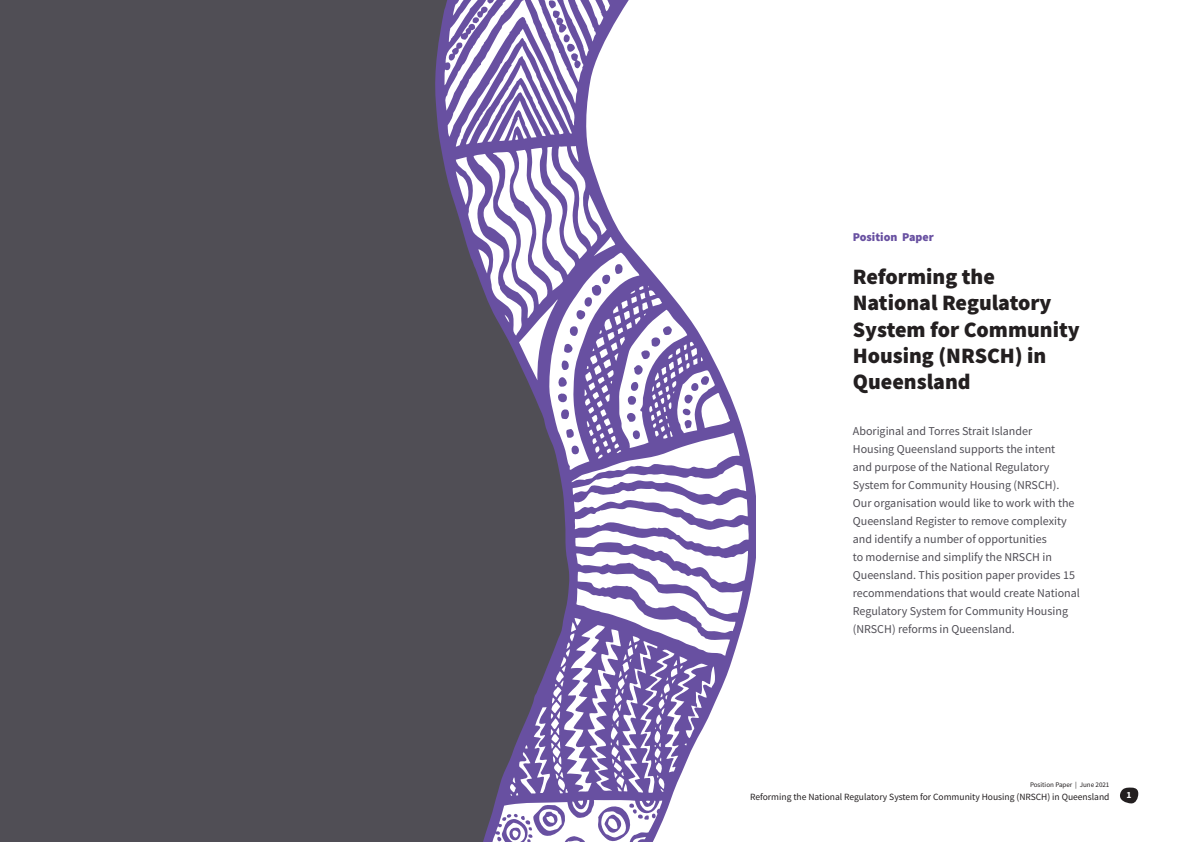
<style>
.page{position:relative;width:1191px;height:842px;background:#fff}
.page>*{position:absolute;margin:0;border:0;box-sizing:border-box;transform-origin:0 0}
.t1{font:900 22px/26px "Source Sans Pro";color:#231f20}
.t2{font:12px/18px "Source Sans Pro";color:#504e55}
.t3{font:900 12px "Source Sans Pro";color:#6850a1}
.t4{font:9.5px "Source Sans Pro";color:#231f20}
.t5{font:700 9.5px "Source Sans Pro";color:#fff}
.t6{font:7px "Source Sans Pro";color:#231f20}
</style>
<div class="page">
<div style="left:0;top:0;width:585px;height:842px;background:#504e55"></div>
<svg style="left:435px;top:0;width:320px;height:842px"></svg>
<svg style="left:1120px;top:787px;width:18px;height:17px"></svg>
<p class="t3" style="left:853px;top:229px;width:82px">Position Paper</p>
<h1 class="t1" style="left:853px;top:264px;width:228px">Reforming the<br>National Regulatory<br>System for Community<br>Housing (NRSCH) in<br>Queensland</h1>
<p class="t2" style="left:853px;top:422px;width:229px">Aboriginal and Torres Strait Islander<br>Housing Queensland supports the intent<br>and purpose of the National Regulatory System for Community Housing (NRSCH).<br>Our organisation would like to work with the Queensland Register to remove complexity and identify a number of opportunities<br>to modernise and simplify the NRSCH in Queensland. This position paper provides 15 recommendations that would create National Regulatory System for Community Housing (NRSCH) reforms in Queensland.</p>
<p class="t6" style="left:1030px;top:780px;width:81px">Position Paper | June 2021</p>
<p class="t4" style="left:750px;top:791px;width:361px">Reforming the National Regulatory System for Community Housing (NRSCH) in Queensland</p>
<p class="t5" style="left:1126px;top:788px;width:7px">1</p>
</div>
